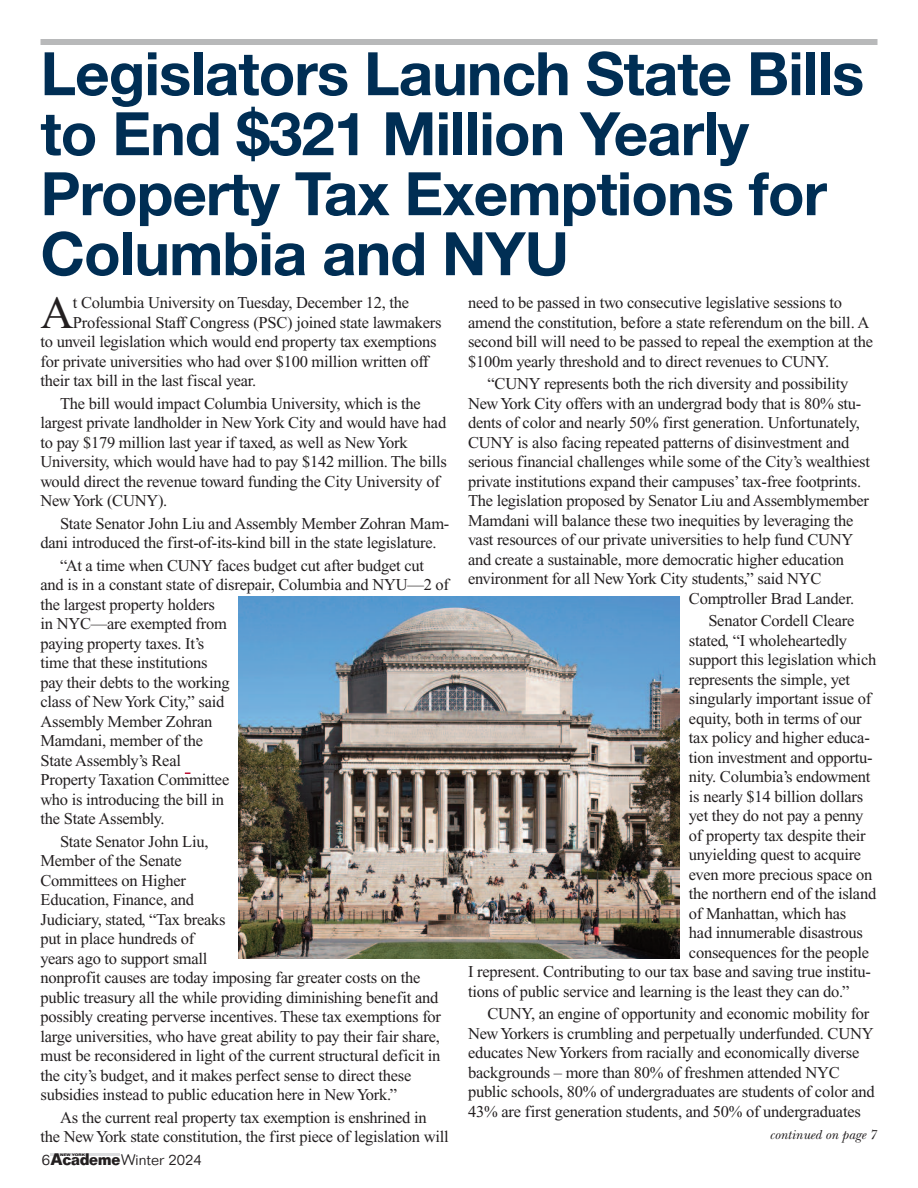
<style>
.page{position:relative;width:918px;height:1188px;background:#fff}
.page>*{position:absolute;margin:0;border:0;box-sizing:border-box;transform-origin:0 0}
.t1{font:700 60px/60px "Helvetica Neue";letter-spacing:-.015em;color:#002e54}
.t2{font:45.9px "Times New Roman";color:#231f20}
.t3{font:16.5px/19.5px "Times New Roman";letter-spacing:-.015em;color:#231f20}
.t4{font:300 15px "Folio";color:#231f20}
.t5{font:italic 13.5px "New Baskerville";color:#231f20}
.t6{font:700 3.45px "Folio";color:#231f20;scale:1.2 1}
.s1{font-weight:700;font-size:16.35px}
</style>
<div class="page">
<hr style="left:51px;top:1154px;width:69px;height:2px;background:#dcdddf">
<div style="left:40px;top:39px;width:838px;height:6px;background:#b8b9ba"></div>
<img style="left:238px;top:596px;width:442px;height:363px">
<h1 class="t1" style="left:40px;top:49px;width:825px">Legislators Launch State Bills to End $321 Million Yearly<br>Property Tax Exemptions for<br>Columbia and NYU</h1>
<h2 class="t2" style="left:40px;top:296px;width:35px">A</h2>
<p class="t3" style="left:73px;top:294px;width:338px">t Columbia University on Tuesday, December 12, the</p>
<p class="t3" style="left:468px;top:294px;width:407px">need to be passed in two consecutive legislative sessions to amend the constitution, before a state referendum on the bill. A second bill will need to be passed to repeal the exemption at the $100m yearly threshold and to direct revenues to CUNY.</p>
<p class="t3" style="left:488px;top:375px;width:363px">“CUNY represents both the rich diversity and possibility</p>
<p class="t3" style="left:468px;top:395px;width:395px">NewYork City offers with an undergrad body that is 80% stu-</p>
<p class="t3" style="left:468px;top:414px;width:393px">dents of color and nearly 50% first generation. Unfortunately,</p>
<p class="t3" style="left:468px;top:434px;width:383px">CUNY is also facing repeated patterns of disinvestment and</p>
<p class="t3" style="left:468px;top:453px;width:403px">serious financial challenges while some of the City’s wealthiest</p>
<p class="t3" style="left:468px;top:473px;width:395px">private institutions expand their campuses’ tax-free footprints.</p>
<p class="t3" style="left:468px;top:492px;width:403px">The legislation proposed by Senator Liu and Assemblymember</p>
<p class="t3" style="left:468px;top:512px;width:387px">Mamdani will balance these two inequities by leveraging the</p>
<p class="t3" style="left:468px;top:531px;width:387px">vast resources of our private universities to help fund CUNY</p>
<p class="t3" style="left:468px;top:551px;width:377px">and create a sustainable, more democratic higher education</p>
<p class="t3" style="left:468px;top:570px;width:355px">environment for all NewYork City students,” said NYC</p>
<p class="t3" style="left:689px;top:590px;width:167px">Comptroller Brad Lander.</p>
<p class="t3" style="left:708px;top:612px;width:148px">Senator Cordell Cleare</p>
<p class="t3" style="left:689px;top:632px;width:160px">stated, “I wholeheartedly</p>
<p class="t3" style="left:689px;top:651px;width:189px">support this legislation which</p>
<p class="t3" style="left:689px;top:671px;width:163px">represents the simple, yet</p>
<p class="t3" style="left:689px;top:690px;width:184px">singularly important issue of</p>
<p class="t3" style="left:689px;top:710px;width:174px">equity, both in terms of our</p>
<p class="t3" style="left:689px;top:729px;width:182px">tax policy and higher educa-</p>
<p class="t3" style="left:689px;top:749px;width:185px">tion investment and opportu-</p>
<p class="t3" style="left:689px;top:768px;width:183px">nity. Columbia’s endowment</p>
<p class="t3" style="left:689px;top:788px;width:176px">is nearly $14 billion dollars</p>
<p class="t3" style="left:689px;top:807px;width:176px">yet they do not pay a penny</p>
<p class="t3" style="left:689px;top:827px;width:178px">of property tax despite their</p>
<p class="t3" style="left:689px;top:846px;width:174px">unyielding quest to acquire</p>
<p class="t3" style="left:689px;top:866px;width:185px">even more precious space on</p>
<p class="t3" style="left:689px;top:885px;width:189px">the northern end of the island</p>
<p class="t3" style="left:689px;top:905px;width:159px">of Manhattan, which has</p>
<p class="t3" style="left:689px;top:924px;width:176px">had innumerable disastrous</p>
<p class="t3" style="left:689px;top:944px;width:182px">consequences for the people</p>
<p class="t3" style="left:468px;top:963px;width:405px">I represent. Contributing to our tax base and saving true institu-</p>
<p class="t3" style="left:468px;top:983px;width:383px">tions of public service and learning is the least they can do.”</p>
<p class="t3" style="left:468px;top:1005px;width:408px;text-indent:19px">CUNY, an engine of opportunity and economic mobility for NewYorkers is crumbling and perpetually underfunded. CUNY educates NewYorkers from racially and economically diverse backgrounds – more than 80% of freshmen attended NYC public schools, 80% of undergraduates are students of color and 43% are first generation students, and 50% of undergraduates</p>
<p class="t5" style="left:770px;top:1130px;width:108px">continued on page 7</p>
<p class="t3" style="left:73px;top:314px;width:370px">Professional Staff Congress (PSC) joined state lawmakers</p>
<p class="t3" style="left:41px;top:333px;width:397px">to unveil legislation which would end property tax exemptions</p>
<p class="t3" style="left:41px;top:353px;width:390px">for private universities who had over $100 million written off</p>
<p class="t3" style="left:41px;top:372px;width:217px">their tax bill in the last fiscal year.</p>
<p class="t3" style="left:41px;top:395px;width:408px;text-indent:20px">The bill would impact Columbia University, which is the largest private landholder in NewYork City and would have had to pay $179 million last year if taxed, as well as NewYork University, which would have had to pay $142 million. The bills would direct the revenue toward funding the City University of NewYork (CUNY).</p>
<p class="t3" style="left:41px;top:515px;width:410px;text-indent:19px">State Senator John Liu and Assembly Member Zohran Mam&shy;dani introduced the first-of-its-kind bill in the state legislature.</p>
<p class="t3" style="left:40px;top:557px;width:410px;text-indent:20px">“At a time when CUNY faces budget cut after budget cut and is in a constant state of disrepair, Columbia and NYU—2 of the largest property holders<br>in NYC—are exempted from<br>paying property taxes. It’s<br>time that these institutions<br>pay their debts to the working<br>class of NewYork City,” said<br>Assembly Member Zohran<br>Mamdani, member of the<br>State Assembly’s Real<br>Property Taxation Committee<br>who is introducing the bill in<br>the State Assembly.</p>
<p class="t3" style="left:41px;top:833px;width:402px;text-indent:19px">State Senator John Liu,<br>Member of the Senate<br>Committees on Higher<br>Education, Finance, and<br>Judiciary, stated, “Tax breaks<br>put in place hundreds of<br>years ago to support small<br>nonprofit causes are today imposing far greater costs on the public treasury all the while providing diminishing benefit and possibly creating perverse incentives. These tax exemptions for large universities, who have great ability to pay their fair share, must be reconsidered in light of the current structural deficit in the city’s budget, and it makes perfect sense to direct these subsidies instead to public education here in NewYork.”</p>
<p class="t3" style="left:41px;top:1109px;width:410px;text-align:center">As the current real property tax exemption is enshrined in<br>the NewYork state constitution, the first piece of legislation will</p>
<p class="t4" style="left:42px;top:1154px;width:162px">6<span class="s1">Academe</span>Winter 2024</p>
<p class="t6" style="left:60px;top:1154px;width:22px">NEW YORK</p>
</div>
